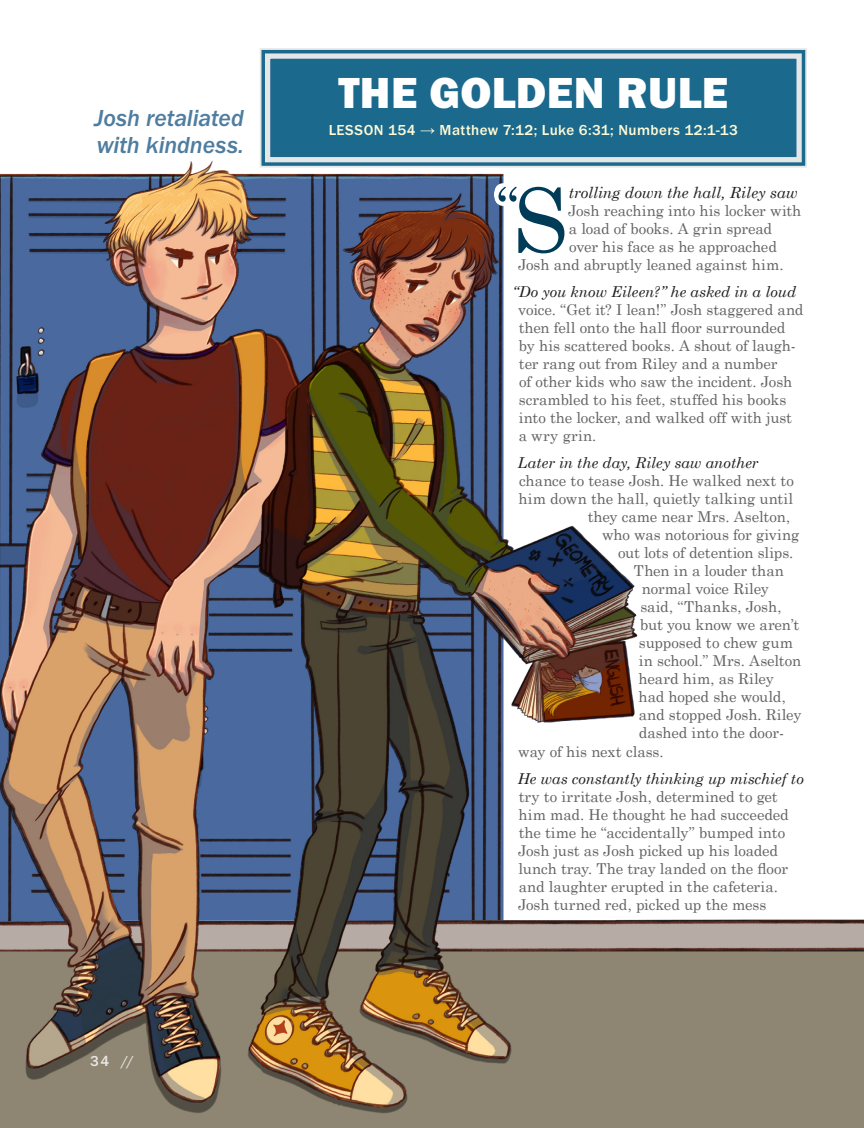
<style>
.page{position:relative;width:864px;height:1128px;background:#fff}
.page>*{position:absolute;margin:0;border:0;box-sizing:border-box;transform-origin:0 0}
.Article_-_Copy_Intro{font:88.65px "Century Schoolbook";color:#003b57}
.Article_-_Copy_Intro-2{font:53.85px "Century Schoolbook";color:#003b57}
.Article_-_Title{font:45px "Franklin Gothic URW Hea";letter-spacing:.005em;color:#fff}
.Article_-_Subtitle{font:24px/27px "Franklin Gothic URW Med Ita";letter-spacing:-.005em;color:#4f7d9f}
.Article_-_Copy_Intro-3{font:italic 15.3px "Century Schoolbook";letter-spacing:-.005em;color:#231f20}
.Article_-_Copy{font:15px/18px "Century Schoolbook";letter-spacing:-.005em;color:#636366}
.Article_-_Copy_Intro-4{font:15px "Century Schoolbook";letter-spacing:-.005em;color:#636366}
.Article_-_Lesson___V{font:500 15px "Franklin Gothic URW";letter-spacing:.03em;color:#fffbd6}
.Article_-_Copy-2{font:italic 15px "Century Schoolbook";letter-spacing:-.005em;color:#231f20}
.t1{font:500 15px "Franklin Gothic URW";color:#fff}
.s1{font-family:"Times New Roman";font-weight:400}
.s2{font-style:italic;color:#231f20}
</style>
<div class="page">
<div style="left:260px;top:48px;width:547px;height:120px;background:#1c698e"></div>
<div style="left:265px;top:53px;width:537px;height:109px;border:5px solid #e5e6e8"></div>
<img style="left:683px;top:919px;width:181px;height:208px">
<img style="left:0;top:138px;width:683px;height:989px">
<p class="Article_-_Subtitle" style="left:95px;top:104px;width:151px">Josh retaliated with kindness.</p>
<p class="t1" style="left:90px;top:1051px;width:45px">34 //</p>
<p class="Article_-_Title" style="left:339px;top:64px;width:391px">THE GOLDEN RULE</p>
<p class="Article_-_Lesson___V" style="left:329px;top:121px;width:411px">LESSON 154 <span class="s1">→</span> Matthew 7:12; Luke 6:31; Numbers 12:1-13</p>
<p class="Article_-_Copy_Intro-2" style="left:497px;top:162px;width:22px">“</p>
<p class="Article_-_Copy_Intro" style="left:513px;top:146px;width:57px">S</p>
<p class="Article_-_Copy_Intro-3" style="left:569px;top:181px;width:230px">trolling down the hall, Riley saw</p>
<p class="Article_-_Copy_Intro-4" style="left:568px;top:198px;width:235px">Josh reaching into his locker with</p>
<p class="Article_-_Copy_Intro-4" style="left:569px;top:216px;width:205px">a load of books. A grin spread</p>
<p class="Article_-_Copy_Intro-4" style="left:569px;top:234px;width:209px">over his face as he approached</p>
<p class="Article_-_Copy_Intro-4" style="left:518px;top:252px;width:267px">Josh and abruptly leaned against him.</p>
<p class="Article_-_Copy" style="left:518px;top:281px;width:287px;text-indent:-6px"><span class="s2">“Do you know Eileen?” he asked in a loud </span>voice. “Get it? I lean!” Josh staggered and then fell onto the hall floor surrounded by his scattered books. A shout of laugh&shy;ter rang out from Riley and a number<br>of other kids who saw the incident. Josh scrambled to his feet, stuffed his books into the locker, and walked off with just a wry grin.</p>
<p class="Article_-_Copy-2" style="left:518px;top:451px;width:242px">Later in the day, Riley saw another</p>
<p class="Article_-_Copy" style="left:519px;top:470px;width:276px">chance to tease Josh. He walked next to</p>
<p class="Article_-_Copy" style="left:519px;top:488px;width:276px">him down the hall, quietly talking until</p>
<p class="Article_-_Copy" style="left:588px;top:506px;width:204px">they came near Mrs. Aselton,</p>
<p class="Article_-_Copy" style="left:602px;top:524px;width:199px">who was notorious for giving</p>
<p class="Article_-_Copy" style="left:618px;top:542px;width:177px">out lots of detention slips.</p>
<p class="Article_-_Copy" style="left:634px;top:560px;width:152px">Then in a louder than</p>
<p class="Article_-_Copy" style="left:642px;top:578px;width:129px">normal voice Riley</p>
<p class="Article_-_Copy" style="left:640px;top:596px;width:143px">said, “Thanks, Josh,</p>
<p class="Article_-_Copy" style="left:640px;top:614px;width:160px">but you know we aren’t</p>
<p class="Article_-_Copy" style="left:639px;top:632px;width:156px">supposed to chew gum</p>
<p class="Article_-_Copy" style="left:639px;top:650px;width:164px">in school.” Mrs. Aselton</p>
<p class="Article_-_Copy" style="left:639px;top:668px;width:137px">heard him, as Riley</p>
<p class="Article_-_Copy" style="left:639px;top:686px;width:149px">had hoped she would,</p>
<p class="Article_-_Copy" style="left:639px;top:704px;width:164px">and stopped Josh. Riley</p>
<p class="Article_-_Copy" style="left:639px;top:722px;width:147px">dashed into the door-</p>
<p class="Article_-_Copy" style="left:518px;top:740px;width:147px">way of his next class.</p>
<p class="Article_-_Copy" style="left:517px;top:767px;width:288px"><span class="s2">He was constantly thinking up mischief to </span>try to irritate Josh, determined to get him mad. He thought he had succeeded the time he “accidentally” bumped into Josh just as Josh picked up his loaded lunch tray. The tray landed on the floor and laughter erupted in the cafeteria.<br>Josh turned red, picked up the mess</p>
</div>
